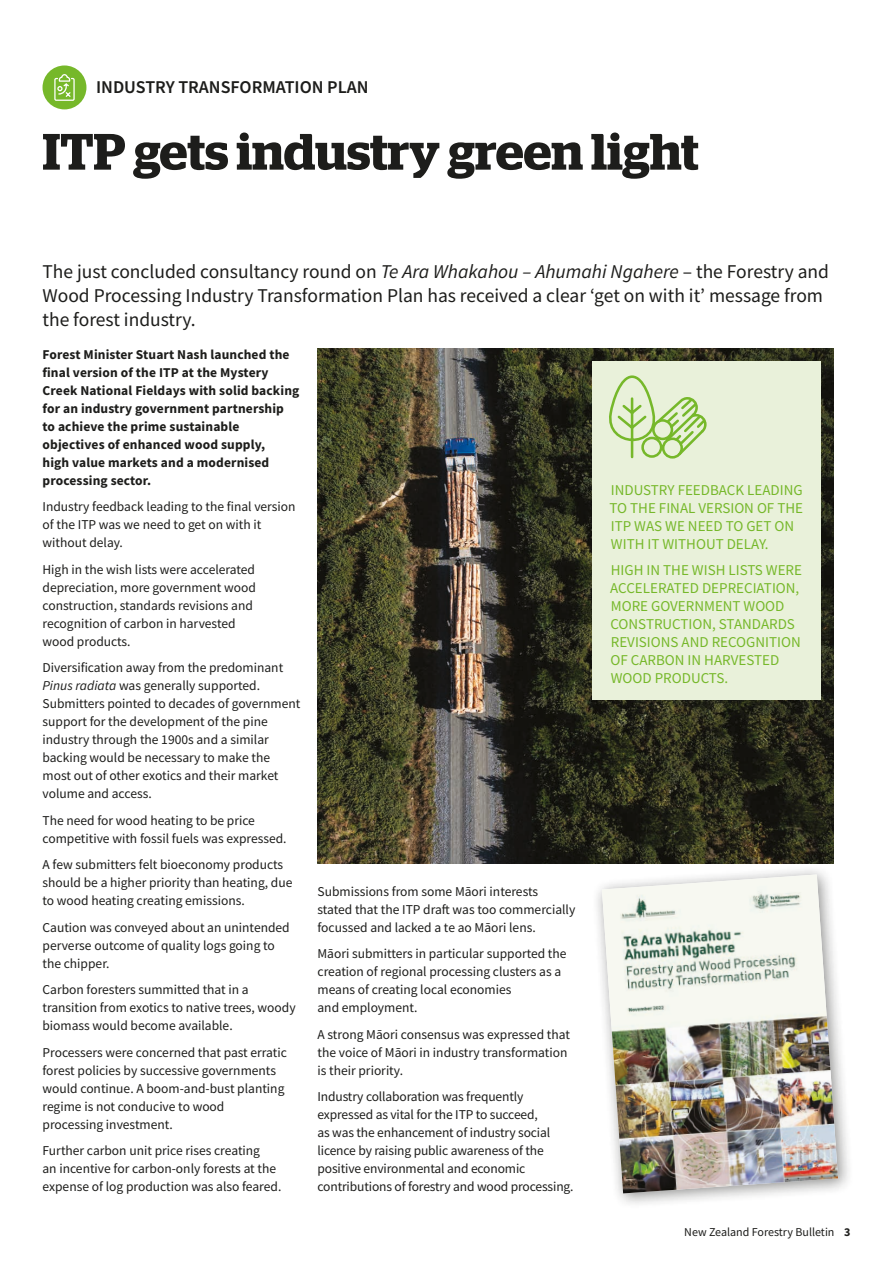
<style>
.page{position:relative;width:893px;height:1263px;background:#fff}
.page>*{position:absolute;margin:0;border:0;box-sizing:border-box;transform-origin:0 0}
.t1{font:600 51px "Stag";color:#1d1d1b}
.t2{font:19.5px/24px "Source Sans Pro";color:#1d1d1b}
.t3{font:600 18px "Source Sans Pro";color:#1d1d1b}
.t4{font:15px/18px "Source Sans Pro";color:#76b82a}
.t5{font:13.5px/18px "Source Sans Pro";color:#1d1d1b}
.t6{font:700 13.5px/18px "Source Sans Pro";letter-spacing:.01em;color:#1d1d1b}
.t7{font:12px "Source Sans Pro";color:#1d1d1b}
.s1{font-style:italic}
.s2{font-weight:700}
</style>
<div class="page">
<img style="left:317px;top:349px;width:516px;height:514px">
<div style="left:43px;top:65px;width:43px;height:44px;background:#76b82a;border-radius:50%"></div>
<svg style="left:54px;top:74px;width:21px;height:27px"></svg>
<div style="left:592px;top:361px;width:229px;height:339px;background:#e9f1da"></div>
<div style="left:592px;top:864px;width:262px;height:345px;background:#1d1d1b;opacity:.48"></div>
<img style="left:602px;top:874px;width:236px;height:319px">
<svg style="left:609px;top:375px;width:98px;height:84px"></svg>
<h3 class="t3" style="left:96px;top:75px;width:274px">INDUSTRY TRANSFORMATION PLAN</h3>
<h1 class="t1" style="left:43px;top:122px;width:658px">ITP gets industry green light</h1>
<h2 class="t2" style="left:43px;top:260px;width:788px">The just concluded consultancy round on <span class="s1">Te Ara Whakahou – Ahumahi Ngahere</span> – the Forestry and<br>Wood Processing Industry Transformation Plan has received a clear ‘get on with it’ message from the forest industry.</h2>
<p class="t6" style="left:43px;top:345px;width:258px">Forest Minister Stuart Nash launched the final version of the ITP at the Mystery Creek National Fieldays with solid backing for an industry government partnership to achieve the prime sustainable objectives of enhanced wood supply,<br>high value markets and a modernised processing sector.</p>
<p class="t5" style="left:43px;top:498px;width:255px">Industry feedback leading to the final version of the ITP was we need to get on with it without delay.</p>
<p class="t5" style="left:43px;top:560px;width:215px">High in the wish lists were accelerated depreciation, more government wood construction, standards revisions and recognition of carbon in harvested wood products.</p>
<p class="t5" style="left:43px;top:659px;width:259px">Diversification away from the predominant <span class="s1">Pinus radiata</span> was generally supported.<br>Submitters pointed to decades of government support for the development of the pine industry through the 1900s and a similar backing would be necessary to make the most out of other exotics and their market volume and access.</p>
<p class="t5" style="left:43px;top:811px;width:246px">The need for wood heating to be price competitive with fossil fuels was expressed.</p>
<p class="t5" style="left:43px;top:856px;width:251px">A few submitters felt bioeconomy products should be a higher priority than heating, due to wood heating creating emissions.</p>
<p class="t5" style="left:43px;top:918px;width:249px">Caution was conveyed about an unintended perverse outcome of quality logs going to the chipper.</p>
<p class="t5" style="left:43px;top:981px;width:255px">Carbon foresters summitted that in a transition from exotics to native trees, woody biomass would become available.</p>
<p class="t5" style="left:43px;top:1043px;width:246px">Processers were concerned that past erratic forest policies by successive governments would continue. A boom-and-bust planting regime is not conducive to wood processing investment.</p>
<p class="t5" style="left:43px;top:1142px;width:240px">Further carbon unit price rises creating<br>an incentive for carbon-only forests at the expense of log production was also feared.</p>
<p class="t5" style="left:317px;top:882px;width:259px">Submissions from some Māori interests stated that the ITP draft was too commercially focussed and lacked a te ao Māori lens.</p>
<p class="t5" style="left:317px;top:945px;width:251px">Māori submitters in particular supported the creation of regional processing clusters as a means of creating local economies<br>and employment.</p>
<p class="t5" style="left:317px;top:1025px;width:254px">A strong Māori consensus was expressed that the voice of Māori in industry transformation is their priority.</p>
<p class="t5" style="left:317px;top:1088px;width:258px">Industry collaboration was frequently expressed as vital for the ITP to succeed,<br>as was the enhancement of industry social licence by raising public awareness of the positive environmental and economic contributions of forestry and wood processing.</p>
<p class="t4" style="left:610px;top:480px;width:195px">INDUSTRY FEEDBACK LEADING<br>TO THE FINAL VERSION OF THE<br>ITP WAS WE NEED TO GET ON<br>WITH IT WITHOUT DELAY.</p>
<p class="t4" style="left:610px;top:561px;width:193px">HIGH IN THE WISH LISTS WERE<br>ACCELERATED DEPRECIATION,<br>MORE GOVERNMENT WOOD<br>CONSTRUCTION, STANDARDS<br>REVISIONS AND RECOGNITION<br>OF CARBON IN HARVESTED<br>WOOD PRODUCTS.</p>
<p class="t7" style="left:684px;top:1224px;width:168px">New Zealand Forestry Bulletin <span class="s2">3</span></p>
</div>
